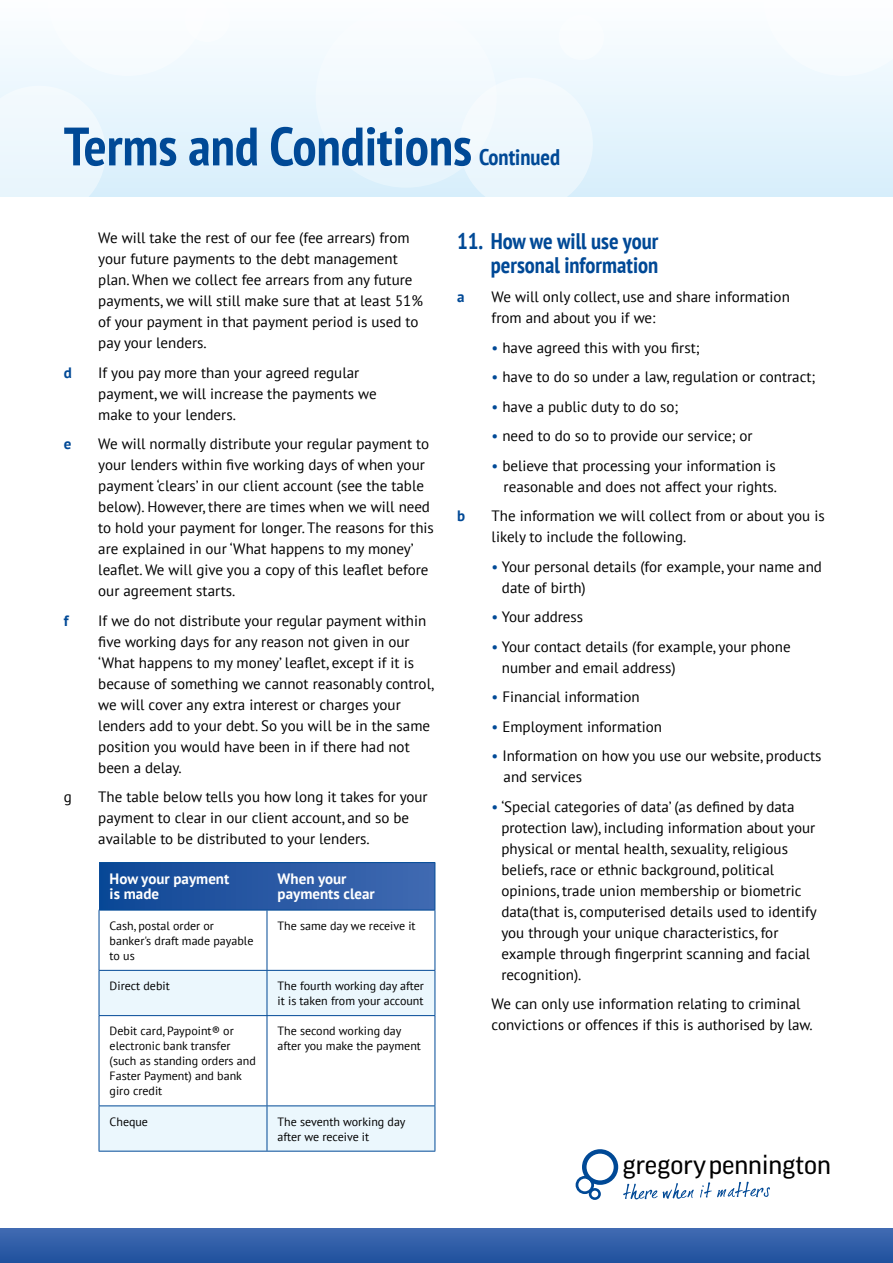
<style>
.page{position:relative;width:893px;height:1263px;background:#fff}
.page>*{position:absolute;margin:0;border:0;box-sizing:border-box;transform-origin:0 0}
.t1{font:700 condensed 54px "PT Sans";color:#004996}
.t2{font:26.55px "Good Balt";color:#000}
.t3{font:700 condensed 22.5px/24px "PT Sans";color:#004996;text-align:right}
.t4{font:15px/21px "PT Sans";color:#000}
.t5{font:700 15px/15px "PT Sans";color:#fff}
.t6{font:700 15px "PT Sans";color:#004996}
.t7{font:12px/15px "PT Sans";color:#000}
.s1{color:#004996}
</style>
<div class="page">
<div style="left:0;top:1229px;width:893px;height:34px;background:linear-gradient(to bottom,#406ab2,#20519e)"></div>
<svg style="left:700px;top:1181px;width:70px;height:17px"></svg>
<svg style="left:576px;top:1149px;width:118px;height:51px"></svg>
<div style="left:0;top:0;width:893px;height:197px;background:linear-gradient(to bottom,#fdfeff,#d7eefb)"></div>
<div style="left:0;top:86px;width:106px;height:111px;background:#edf7fd"></div>
<div style="left:460px;top:78px;width:133px;height:133px;background:#edf8fd;border-radius:50%"></div>
<div style="left:316px;top:7px;width:181px;height:181px;background:#f2f9fd;border-radius:50%"></div>
<div style="left:559px;top:15px;width:45px;height:45px;background:#fff;border-radius:50%"></div>
<svg style="left:763px;top:0;width:130px;height:76px"></svg>
<svg style="left:47px;top:0;width:183px;height:76px"></svg>
<svg style="left:99px;top:863px;width:336px;height:47px;background:#2657a3"></svg>
<svg style="left:100px;top:971px;width:335px;height:180px;fill:#ebf7fd"></svg>
<hr style="left:99px;top:862px;width:168px;height:1px;background:#004996">
<hr style="left:267px;top:862px;width:168px;height:1px;background:#004996">
<hr style="left:435px;top:863px;width:1px;height:47px;background:#004996">
<hr style="left:99px;top:910px;width:168px;height:1px;background:#004996">
<hr style="left:99px;top:910px;width:1px;height:60px;background:#004996">
<hr style="left:267px;top:910px;width:168px;height:1px;background:#004996">
<hr style="left:267px;top:910px;width:1px;height:60px;background:#004996">
<hr style="left:435px;top:910px;width:1px;height:60px;background:#004996">
<hr style="left:99px;top:970px;width:168px;height:1px;background:#004996">
<hr style="left:99px;top:971px;width:1px;height:44px;background:#004996">
<hr style="left:267px;top:970px;width:168px;height:1px;background:#004996">
<hr style="left:267px;top:971px;width:1px;height:44px;background:#004996">
<hr style="left:435px;top:971px;width:1px;height:44px;background:#004996">
<hr style="left:99px;top:1015px;width:168px;height:1px;background:#004996">
<hr style="left:99px;top:1016px;width:1px;height:89px;background:#004996">
<hr style="left:267px;top:1015px;width:168px;height:1px;background:#004996">
<hr style="left:267px;top:1016px;width:1px;height:89px;background:#004996">
<hr style="left:435px;top:1016px;width:1px;height:89px;background:#004996">
<hr style="left:99px;top:1105px;width:168px;height:1px;background:#004996">
<hr style="left:99px;top:1106px;width:1px;height:45px;background:#004996">
<hr style="left:267px;top:1105px;width:168px;height:1px;background:#004996">
<hr style="left:267px;top:1106px;width:1px;height:45px;background:#004996">
<hr style="left:435px;top:1106px;width:1px;height:45px;background:#004996">
<hr style="left:99px;top:1151px;width:168px;height:1px;background:#004996">
<hr style="left:267px;top:1151px;width:168px;height:1px;background:#004996">
<h1 class="t1" style="left:64px;top:111px;width:410px">Terms and Conditions</h1>
<h3 class="t3" style="left:479px;top:145px;width:83px">Continued</h3>
<p class="t4" style="left:98px;top:227px;width:326px">We will take the rest of our fee (fee arrears) from your future payments to the debt management plan. When we collect fee arrears from any future payments, we will still make sure that at least 51% of your payment in that payment period is used to pay your lenders.</p>
<p class="t6" style="left:64px;top:362px;width:10px">d</p>
<p class="t4" style="left:98px;top:361px;width:280px">If you pay more than your agreed regular payment, we will increase the payments we make to your lenders.</p>
<p class="t6" style="left:64px;top:434px;width:9px">e</p>
<p class="t4" style="left:98px;top:433px;width:337px">We will normally distribute your regular payment to your lenders within five working days of when your payment ‘clears’ in our client account (see the table below). However, there are times when we will need to hold your payment for longer. The reasons for this are explained in our ‘What happens to my money’ leaflet. We will give you a copy of this leaflet before our agreement starts.</p>
<p class="t6" style="left:64px;top:610px;width:6px">f</p>
<p class="t4" style="left:98px;top:609px;width:337px">If we do not distribute your regular payment within five working days for any reason not given in our ‘What happens to my money’ leaflet, except if it is because of something we cannot reasonably control, we will cover any extra interest or charges your lenders add to your debt. So you will be in the same position you would have been in if there had not been a delay.</p>
<p class="t4" style="left:64px;top:786px;width:10px">g</p>
<p class="t4" style="left:98px;top:786px;width:331px">The table below tells you how long it takes for your payment to clear in our client account, and so be available to be distributed to your lenders.</p>
<p class="t5" style="left:110px;top:871px;width:121px">How your payment is made</p>
<p class="t5" style="left:278px;top:871px;width:99px">When your payments clear</p>
<p class="t7" style="left:110px;top:918px;width:145px">Cash, postal order or banker's draft made payable to us</p>
<p class="t7" style="left:278px;top:918px;width:140px">The same day we receive it</p>
<p class="t7" style="left:110px;top:978px;width:62px">Direct debit</p>
<p class="t7" style="left:278px;top:978px;width:148px">The fourth working day after it is taken from your account</p>
<p class="t7" style="left:110px;top:1023px;width:148px">Debit card, Paypoint® or electronic bank transfer (such as standing orders and<br>Faster Payment) and bank giro credit</p>
<p class="t7" style="left:278px;top:1023px;width:145px">The second working day after you make the payment</p>
<p class="t7" style="left:110px;top:1113px;width:40px">Cheque</p>
<p class="t7" style="left:278px;top:1113px;width:129px">The seventh working day after we receive it</p>
<h3 class="t3" style="left:457px;top:228px;width:203px">11. How we will use your personal information</h3>
<p class="t6" style="left:457px;top:287px;width:9px">a</p>
<p class="t4" style="left:492px;top:286px;width:300px">We will only collect, use and share information from and about you if we:</p>
<p class="t4" style="left:492px;top:336px;width:210px"><span class="s1">•</span> have agreed this with you first;</p>
<p class="t4" style="left:492px;top:366px;width:325px"><span class="s1">•</span> have to do so under a law, regulation or contract;</p>
<p class="t4" style="left:492px;top:396px;width:188px"><span class="s1">•</span> have a public duty to do so;</p>
<p class="t4" style="left:492px;top:425px;width:263px"><span class="s1">•</span> need to do so to provide our service; or</p>
<p class="t4" style="left:492px;top:455px;width:287px;text-align:right"><span class="s1">•</span> believe that processing your information is reasonable and does not affect your rights.</p>
<p class="t6" style="left:457px;top:506px;width:10px">b</p>
<p class="t4" style="left:492px;top:505px;width:335px">The information we will collect from or about you is likely to include the following.</p>
<p class="t4" style="left:502px;top:556px;width:321px;text-indent:-10px"><span class="s1">•</span> Your personal details (for example, your name and date of birth)</p>
<p class="t4" style="left:492px;top:606px;width:93px"><span class="s1">•</span> Your address</p>
<p class="t4" style="left:502px;top:636px;width:290px;text-indent:-10px"><span class="s1">•</span> Your contact details (for example, your phone number and email address)</p>
<p class="t4" style="left:492px;top:686px;width:149px"><span class="s1">•</span> Financial information</p>
<p class="t4" style="left:492px;top:716px;width:172px"><span class="s1">•</span> Employment information</p>
<p class="t4" style="left:504px;top:745px;width:319px;text-indent:-12px"><span class="s1">•</span> Information on how you use our website, products and services</p>
<p class="t4" style="left:501px;top:796px;width:317px;text-indent:-10px"><span class="s1">•</span> ‘Special categories of data’ (as defined by data protection law), including information about your physical or mental health, sexuality, religious beliefs, race or ethnic background, political opinions, trade union membership or biometric data(that is, computerised details used to identify you through your unique characteristics, for example through fingerprint scanning and facial recognition).</p>
<p class="t4" style="left:492px;top:993px;width:323px">We can only use information relating to criminal convictions or offences if this is authorised by law.</p>
<h2 class="t2" style="left:623px;top:1150px;width:210px">gregory pennington</h2>
</div>
